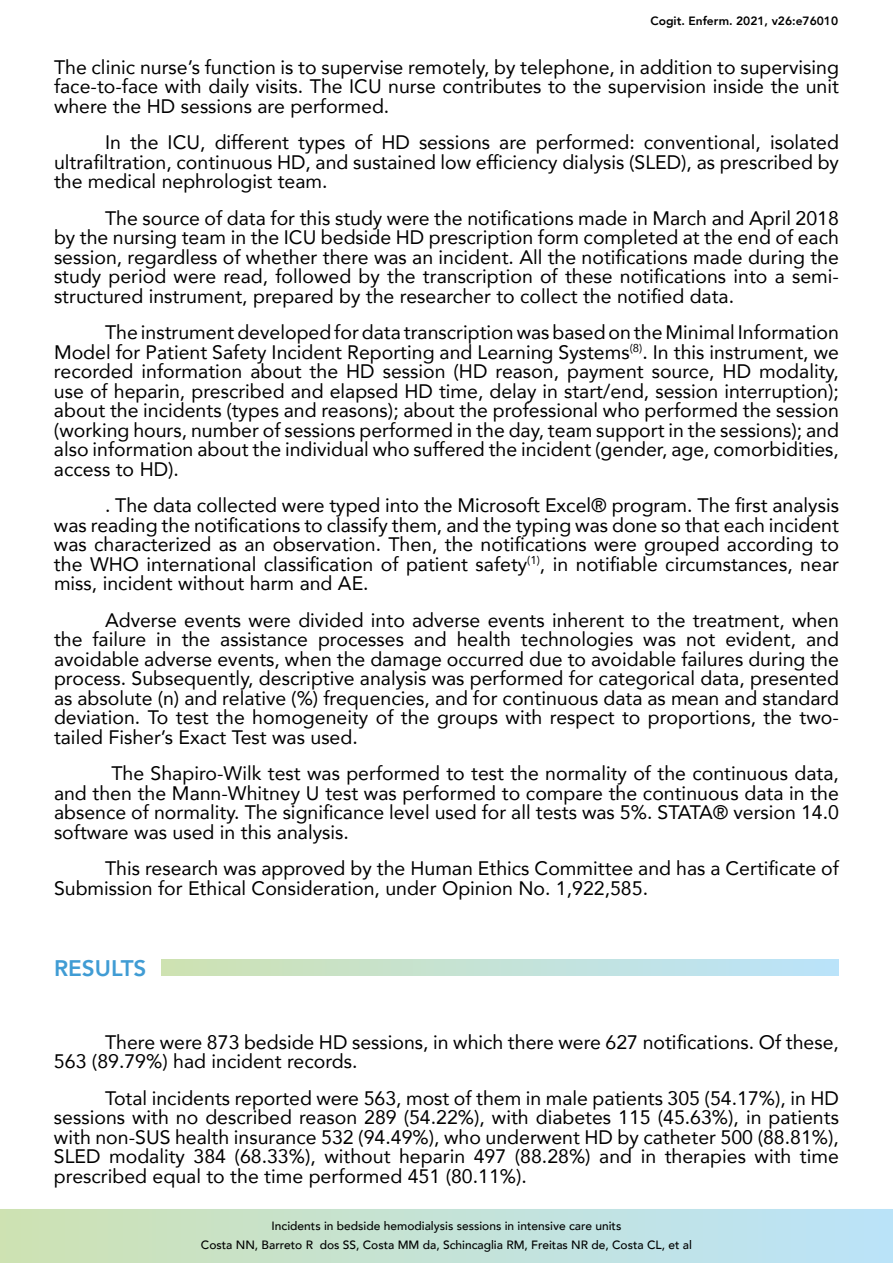
<style>
.page{position:relative;width:893px;height:1263px;background:#fff}
.page>*{position:absolute;margin:0;border:0;box-sizing:border-box;transform-origin:0 0}
.t1{font:800 22.5px "Avenir";color:#409cd4}
.t2{font:19.5px/19.5px "Avenir";color:#000;text-align:justify}
.t3{font:500 12px/18.6px "Avenir";color:#000;text-align:center}
.t4{font:800 12px "Avenir";color:#000}
</style>
<div class="page">
<svg style="left:0;top:1209px;width:893px;height:54px;background:#c4e2d6"></svg>
<div style="left:162px;top:959px;width:676px;height:17px;background:linear-gradient(to right,#cee2b2,#bae3fb)"></div>
<p class="t4" style="left:650px;top:12px;width:189px">Cogit. Enferm. 2021, v26:e76010</p>
<p class="t2" style="left:54px;top:56px;width:786px">The clinic nurse’s function is to supervise remotely, by telephone, in addition to supervising face-to-face with daily visits. The ICU nurse contributes to the supervision inside the unit where the HD sessions are performed.</p>
<p class="t2" style="left:54px;top:132px;width:786px;text-indent:51px">In the ICU, different types of HD sessions are performed: conventional, isolated ultrafiltration, continuous HD, and sustained low efficiency dialysis (SLED), as prescribed by the medical nephrologist team.</p>
<p class="t2" style="left:54px;top:207px;width:786px;text-indent:51px">The source of data for this study were the notifications made in March and April 2018 by the nursing team in the ICU bedside HD prescription form completed at the end of each session, regardless of whether there was an incident. All the notifications made during the study period were read, followed by the transcription of these notifications into a semi&shy;structured instrument, prepared by the researcher to collect the notified data.</p>
<p class="t2" style="left:54px;top:322px;width:786px;text-indent:51px">The instrument developed for data transcription was based on the Minimal Information Model for Patient Safety Incident Reporting and Learning Systems<sup>(8)</sup>. In this instrument, we recorded information about the HD session (HD reason, payment source, HD modality, use of heparin, prescribed and elapsed HD time, delay in start/end, session interruption); about the incidents (types and reasons); about the professional who performed the session (working hours, number of sessions performed in the day, team support in the sessions); and also information about the individual who suffered the incident (gender, age, comorbidities, access to HD).</p>
<p class="t2" style="left:54px;top:495px;width:786px;text-indent:51px">. The data collected were typed into the Microsoft Excel® program. The first analysis was reading the notifications to classify them, and the typing was done so that each incident was characterized as an observation. Then, the notifications were grouped according to the WHO international classification of patient safety<sup>(1)</sup>, in notifiable circumstances, near miss, incident without harm and AE.</p>
<p class="t2" style="left:54px;top:609px;width:786px;text-indent:51px">Adverse events were divided into adverse events inherent to the treatment, when the failure in the assistance processes and health technologies was not evident, and avoidable adverse events, when the damage occurred due to avoidable failures during the process. Subsequently, descriptive analysis was performed for categorical data, presented as absolute (n) and relative (%) frequencies, and for continuous data as mean and standard deviation. To test the homogeneity of the groups with respect to proportions, the two&shy;tailed Fisher’s Exact Test was used.</p>
<p class="t2" style="left:54px;top:763px;width:786px;text-indent:57px">The Shapiro-Wilk test was performed to test the normality of the continuous data, and then the Mann-Whitney U test was performed to compare the continuous data in the absence of normality. The significance level used for all tests was 5%. STATA® version 14.0 software was used in this analysis.</p>
<p class="t2" style="left:54px;top:858px;width:786px;text-indent:51px">This research was approved by the Human Ethics Committee and has a Certificate of<br>Submission for Ethical Consideration, under Opinion No. 1,922,585.</p>
<p class="t1" style="left:54px;top:950px;width:94px">RESULTS</p>
<p class="t2" style="left:54px;top:1032px;width:786px;text-indent:51px">There were 873 bedside HD sessions, in which there were 627 notifications. Of these,<br>563 (89.79%) had incident records.</p>
<p class="t2" style="left:54px;top:1088px;width:786px;text-indent:51px">Total incidents reported were 563, most of them in male patients 305 (54.17%), in HD sessions with no described reason 289 (54.22%), with diabetes 115 (45.63%), in patients with non-SUS health insurance 532 (94.49%), who underwent HD by catheter 500 (88.81%), SLED modality 384 (68.33%), without heparin 497 (88.28%) and in therapies with time prescribed equal to the time performed 451 (80.11%).</p>
<p class="t3" style="left:201px;top:1216px;width:493px">Incidents in bedside hemodialysis sessions in intensive care units<br>Costa NN, Barreto R dos SS, Costa MM da, Schincaglia RM, Freitas NR de, Costa CL, et al</p>
</div>
